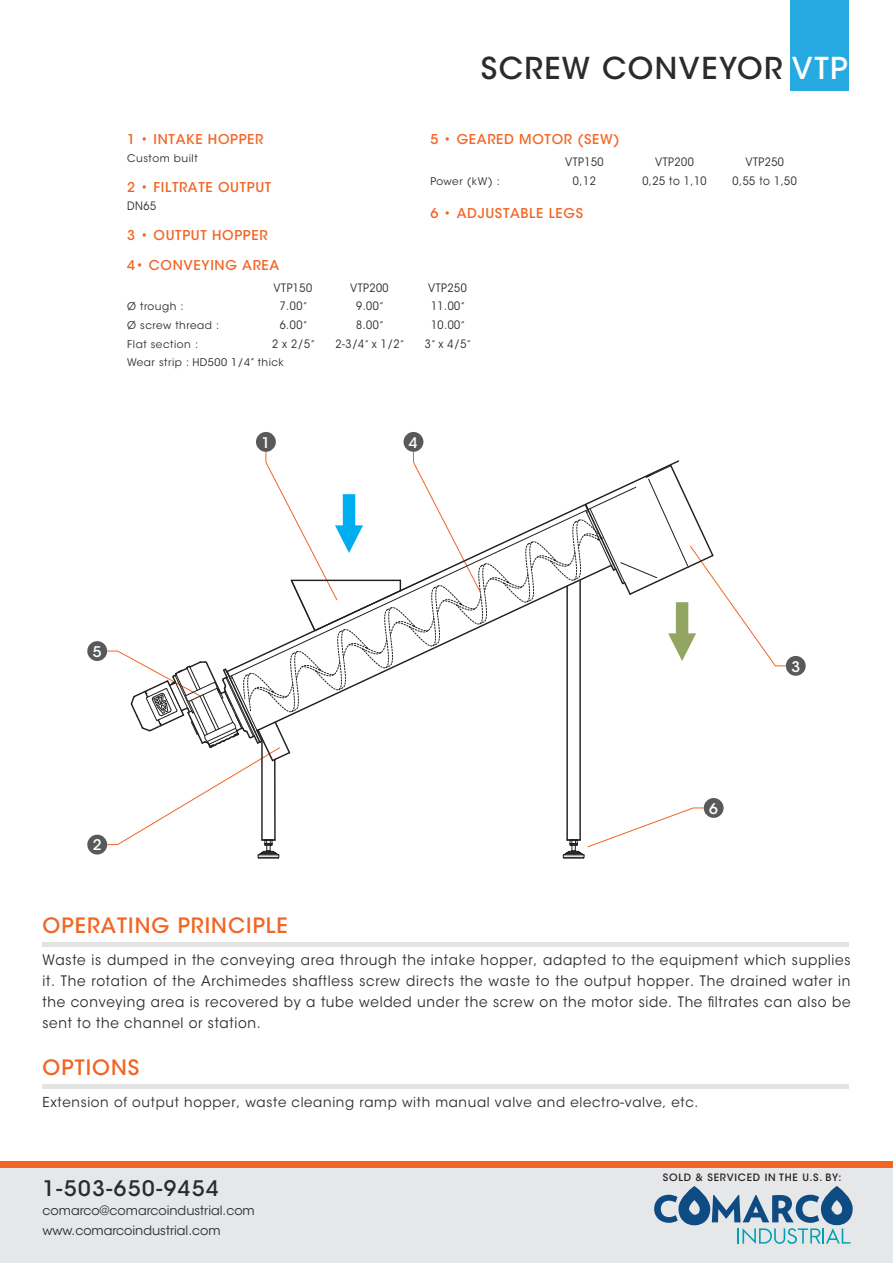
<style>
.page{position:relative;width:893px;height:1263px;background:#fff}
.page>*{position:absolute;margin:0;border:0;box-sizing:border-box;transform-origin:0 0}
.t1{font:500 30px "ITC Avant Garde Std";letter-spacing:.05em;color:#292b2d}
.t2{font:500 21.3px "ITC Avant Garde Std";letter-spacing:.075em;color:#292b2d}
.t3{font:500 21px "ITC Avant Garde Std";letter-spacing:.05em;color:#f26524}
.t4{font:500 14.55px "ITC Avant Garde Std";color:#fff}
.t5{font:14.4px/21px "ITC Avant Garde Std";letter-spacing:.05em;color:#292b2d;text-align:justify;scale:.94 1}
.t6{font:13.65px "ITC Avant Garde Std";letter-spacing:.05em;color:#292b2d}
.t7{font:500 13.5px "ITC Avant Garde Std";letter-spacing:.05em;color:#f26524}
.t8{font:12.75px/19.2px "ITC Avant Garde Std";color:#292b2d}
.t9{font:11.55px/18.6px "ITC Avant Garde Std";letter-spacing:.05em;color:#292b2d;text-align:center;scale:.91 1}
.t10{font:10.5px/18.8px "ITC Avant Garde Std";letter-spacing:.05em;color:#292b2d}
.t11{font:500 10.05px "ITC Avant Garde Std";letter-spacing:.075em;color:#231f20}
.s1{font-size:10.5px}
.s2{color:#fff}
</style>
<div class="page">
<div style="left:791px;top:0;width:58px;height:91px;background:#27aae1"></div>
<div style="left:43px;top:1084px;width:806px;height:5px;background:#e3e3e2"></div>
<hr style="left:43px;top:942px;width:806px;height:4px;background:#e3e3e2">
<div style="left:256px;top:432px;width:20px;height:20px;background:#58595b;border-radius:50%"></div>
<div style="left:87px;top:641px;width:20px;height:20px;background:#58595b;border-radius:50%"></div>
<div style="left:404px;top:432px;width:19px;height:20px;background:#58595b;border-radius:50%"></div>
<div style="left:786px;top:656px;width:20px;height:20px;background:#58595b;border-radius:50%"></div>
<div style="left:87px;top:835px;width:20px;height:19px;background:#58595b;border-radius:50%"></div>
<svg style="left:106px;top:451px;width:681px;height:408px"></svg>
<hr style="left:0;top:127px;width:1px;height:70px;background:#f26524">
<hr style="left:0;top:0;width:1px;height:128px;background:#e6e7e8">
<div style="left:0;top:1167px;width:893px;height:96px;background:#e6e7e8"></div>
<div style="left:0;top:1161px;width:893px;height:6px;background:#f26524"></div>
<svg style="left:654px;top:1192px;width:199px;height:52px"></svg>
<p class="t7" style="left:127px;top:131px;width:138px">1 • INTAKE HOPPER</p>
<p class="t10" style="left:127px;top:149px;width:72px">Custom built</p>
<p class="t7" style="left:127px;top:179px;width:146px">2 • FILTRATE OUTPUT</p>
<p class="t9" style="left:127px;top:197px;width:33px">DN65</p>
<p class="t7" style="left:127px;top:227px;width:142px">3 • OUTPUT HOPPER</p>
<p class="t7" style="left:127px;top:257px;width:154px">4• CONVEYING AREA</p>
<p class="t9" style="left:274px;top:279px;width:44px">VTP150<br>7.00<span class="s1">”</span></p>
<p class="t9" style="left:272px;top:334px;width:49px">2 x 2/5<span class="s1">”</span></p>
<p class="t10" style="left:127px;top:297px;width:158px">Ø trough :<br>Ø screw thread :<br>Flat section :<br>Wear strip : HD500 1/4” thick</p>
<p class="t9" style="left:280px;top:316px;width:32px">6.00<span class="s1">”</span></p>
<h1 class="t1" style="left:481px;top:49px;width:368px">SCREW CONVEYOR <span class="s2">VTP</span></h1>
<p class="t7" style="left:430px;top:131px;width:191px">5 • GEARED MOTOR (SEW)</p>
<p class="t9" style="left:565px;top:153px;width:44px">VTP150</p>
<p class="t9" style="left:655px;top:153px;width:44px">VTP200</p>
<p class="t9" style="left:745px;top:153px;width:44px">VTP250</p>
<p class="t10" style="left:430px;top:172px;width:71px">Power (kW) :</p>
<p class="t9" style="left:573px;top:171px;width:27px">0,12</p>
<p class="t9" style="left:642px;top:171px;width:72px">0,25 to 1,10</p>
<p class="t9" style="left:732px;top:171px;width:72px">0,55 to 1,50</p>
<p class="t7" style="left:430px;top:204px;width:154px">6 • ADJUSTABLE LEGS</p>
<p class="t9" style="left:350px;top:279px;width:44px">VTP200</p>
<p class="t9" style="left:356px;top:316px;width:32px">8.00<span class="s1">”</span></p>
<p class="t9" style="left:356px;top:297px;width:32px">9.00<span class="s1">”</span></p>
<p class="t9" style="left:335px;top:334px;width:78px">2-3/4<span class="s1">”</span> x 1/2<span class="s1">”</span></p>
<p class="t9" style="left:428px;top:279px;width:44px">VTP250</p>
<p class="t9" style="left:431px;top:316px;width:39px">10.00<span class="s1">”</span></p>
<p class="t9" style="left:431px;top:297px;width:39px">11.00<span class="s1">”</span></p>
<p class="t9" style="left:425px;top:334px;width:53px">3<span class="s1">”</span> x 4/5<span class="s1">”</span></p>
<p class="t4" style="left:262px;top:433px;width:10px">1</p>
<p class="t4" style="left:409px;top:433px;width:10px">4</p>
<p class="t4" style="left:93px;top:642px;width:10px">5</p>
<p class="t4" style="left:93px;top:836px;width:10px">2</p>
<h3 class="t3" style="left:43px;top:912px;width:247px">OPERATING PRINCIPLE</h3>
<p class="t4" style="left:709px;top:799px;width:10px">6</p>
<p class="t4" style="left:791px;top:657px;width:10px">3</p>
<p class="t5" style="left:43px;top:949px;width:861px">Waste is dumped in the conveying area through the intake hopper, adapted to the equipment which supplies it. The rotation of the Archimedes shaftless screw directs the waste to the output hopper. The drained water in the conveying area is recovered by a tube welded under the screw on the motor side. The filtrates can also be sent to the channel or station.</p>
<h3 class="t3" style="left:43px;top:1054px;width:98px">OPTIONS</h3>
<p class="t6" style="left:43px;top:1094px;width:657px">Extension of output hopper, waste cleaning ramp with manual valve and electro-valve, etc.</p>
<h2 class="t2" style="left:43px;top:1175px;width:178px">1-503-650-9454</h2>
<p class="t8" style="left:43px;top:1201px;width:214px">comarco@comarcoindustrial.com www.comarcoindustrial.com</p>
<p class="t11" style="left:663px;top:1171px;width:180px">SOLD &amp; SERVICED IN THE U.S. BY:</p>
</div>
